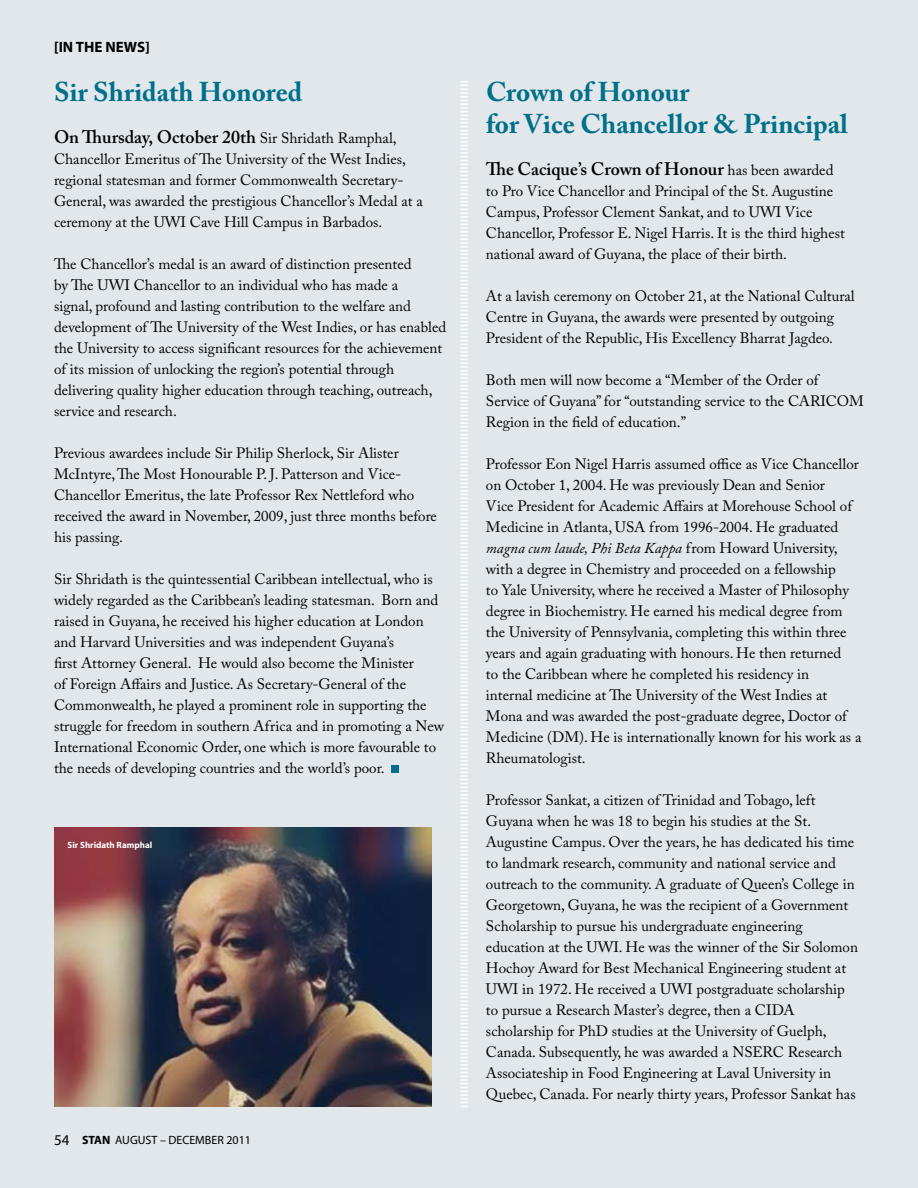
<style>
.page{position:relative;width:918px;height:1188px;background:#e1e7eb}
.page>*{position:absolute;margin:0;border:0;box-sizing:border-box;transform-origin:0 0}
.t1{font:700 27px/32.4px "Adobe Caslon Pro";color:#00708a}
.t2{font:600 18px "Adobe Caslon Pro";color:#000}
.t3{font:15px/21px "Adobe Caslon Pro";color:#000}
.t4{font:700 15px "Myriad";color:#000}
.t5{font:12px "Myriad";color:#000}
.t6{font:700 9px "Myriad";color:#fff}
.s1{font-weight:400;font-size:15px}
.s2{font-size:15px}
.s3{font-weight:700}
.s4{font-style:italic}
</style>
<div class="page">
<div style="left:391px;top:765px;width:8px;height:8px;background:#00708a"></div>
<svg style="left:460px;top:81px;width:8px;height:1026px"></svg>
<img style="left:54px;top:828px;width:377px;height:279px">
<p class="t4" style="left:54px;top:39px;width:97px">[IN THE NEWS]</p>
<h1 class="t1" style="left:54px;top:75px;width:250px">Sir Shridath Honored</h1>
<p class="t2" style="left:54px;top:126px;width:344px">On Thursday, October 20th <span class="s1">Sir Shridath Ramphal,</span></p>
<p class="t3" style="left:54px;top:148px;width:370px">Chancellor Emeritus of The University of the West Indies, regional statesman and former Commonwealth Secretary-General, was awarded the prestigious Chancellor’s Medal at a ceremony at the UWI Cave Hill Campus in Barbados.</p>
<p class="t3" style="left:54px;top:253px;width:394px">The Chancellor’s medal is an award of distinction presented<br>by The UWI Chancellor to an individual who has made a<br>signal, profound and lasting contribution to the welfare and development of The University of the West Indies, or has enabled the University to access significant resources for the achievement of its mission of unlocking the region’s potential through delivering quality higher education through teaching, outreach, service and research.</p>
<p class="t3" style="left:54px;top:442px;width:385px">Previous awardees include Sir Philip Sherlock, Sir Alister McIntyre, The Most Honourable P. J. Patterson and Vice-Chancellor Emeritus, the late Professor Rex Nettleford who received the award in November, 2009, just three months before his passing.</p>
<p class="t3" style="left:54px;top:568px;width:392px">Sir Shridath is the quintessential Caribbean intellectual, who is widely regarded as the Caribbean’s leading statesman. Born and raised in Guyana, he received his higher education at London and Harvard Universities and was independent Guyana’s<br>first Attorney General. He would also become the Minister<br>of Foreign Affairs and Justice. As Secretary-General of the Commonwealth, he played a prominent role in supporting the struggle for freedom in southern Africa and in promoting a New International Economic Order, one which is more favourable to the needs of developing countries and the world’s poor.</p>
<p class="t6" style="left:68px;top:840px;width:86px">Sir Shridath Ramphal</p>
<p class="t5" style="left:54px;top:1134px;width:198px"><span class="s2">54</span> <span class="s3">STAN</span> AUGUST – DECEMBER 2011</p>
<h1 class="t1" style="left:486px;top:75px;width:363px">Crown of Honour<br>for Vice Chancellor &amp; Principal</h1>
<p class="t2" style="left:486px;top:159px;width:349px">The Cacique’s Crown of Honour <span class="s1">has been awarded</span></p>
<p class="t3" style="left:486px;top:181px;width:360px">to Pro Vice Chancellor and Principal of the St. Augustine Campus, Professor Clement Sankat, and to UWI Vice Chancellor, Professor E. Nigel Harris. It is the third highest national award of Guyana, the place of their birth.</p>
<p class="t3" style="left:486px;top:286px;width:370px">At a lavish ceremony on October 21, at the National Cultural<br>Centre in Guyana, the awards were presented by outgoing<br>President of the Republic, His Excellency Bharrat Jagdeo.</p>
<p class="t3" style="left:486px;top:370px;width:379px">Both men will now become a “Member of the Order of<br>Service of Guyana” for “outstanding service to the CARICOM<br>Region in the field of education.”</p>
<p class="t3" style="left:486px;top:454px;width:377px">Professor Eon Nigel Harris assumed office as Vice Chancellor on October 1, 2004. He was previously Dean and Senior<br>Vice President for Academic Affairs at Morehouse School of Medicine in Atlanta, USA from 1996-2004. He graduated <span class="s4">magna cum laude, Phi Beta Kappa</span> from Howard University, with a degree in Chemistry and proceeded on a fellowship<br>to Yale University, where he received a Master of Philosophy degree in Biochemistry. He earned his medical degree from the University of Pennsylvania, completing this within three years and again graduating with honours. He then returned<br>to the Caribbean where he completed his residency in<br>internal medicine at The University of the West Indies at Mona and was awarded the post-graduate degree, Doctor of Medicine (DM). He is internationally known for his work as a Rheumatologist.</p>
<p class="t3" style="left:486px;top:790px;width:374px">Professor Sankat, a citizen of Trinidad and Tobago, left Guyana when he was 18 to begin his studies at the St.<br>Augustine Campus. Over the years, he has dedicated his time to landmark research, community and national service and outreach to the community. A graduate of Queen’s College in Georgetown, Guyana, he was the recipient of a Government Scholarship to pursue his undergraduate engineering education at the UWI. He was the winner of the Sir Solomon Hochoy Award for Best Mechanical Engineering student at UWI in 1972. He received a UWI postgraduate scholarship to pursue a Research Master’s degree, then a CIDA scholarship for PhD studies at the University of Guelph, Canada. Subsequently, he was awarded a NSERC Research Associateship in Food Engineering at Laval University in Quebec, Canada. For nearly thirty years, Professor Sankat has</p>
</div>
